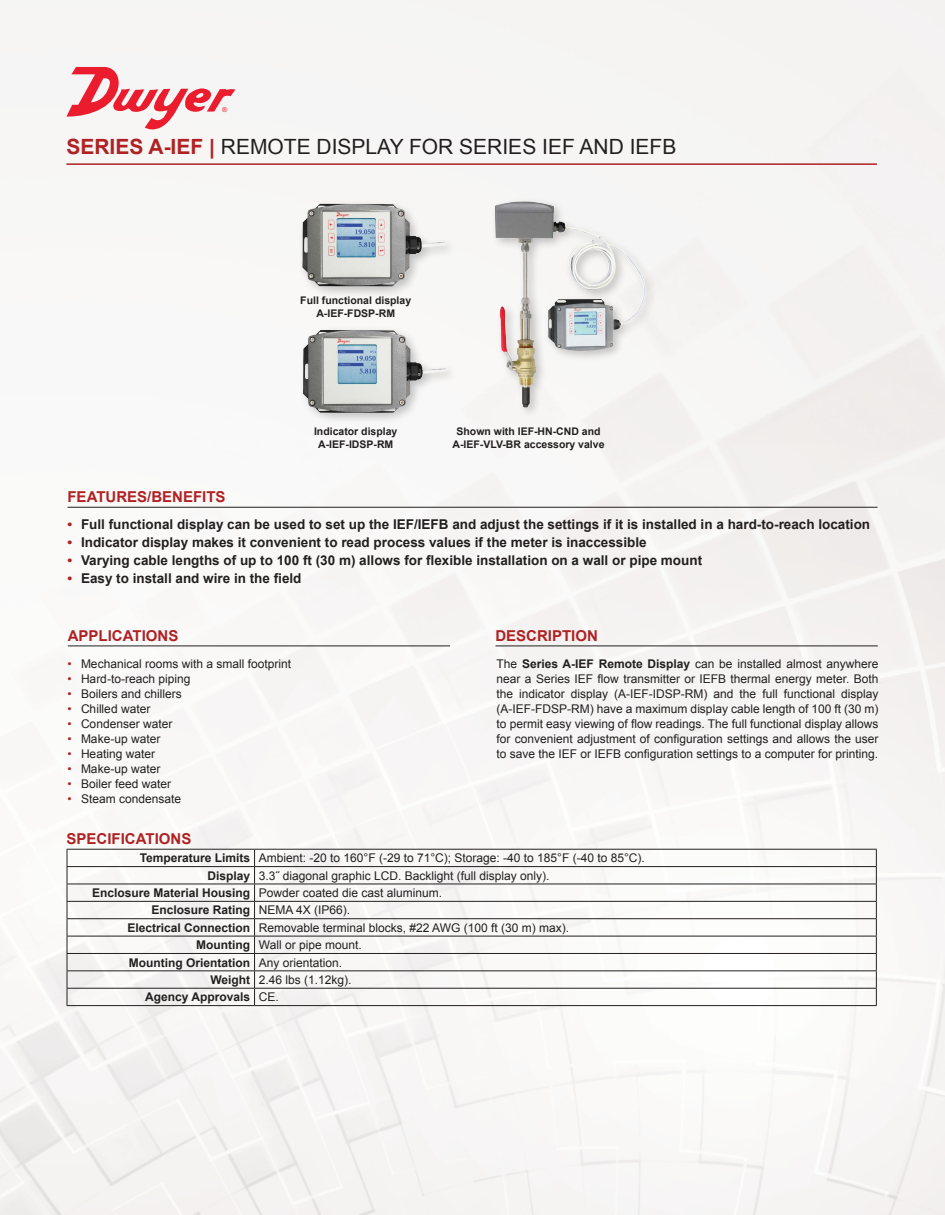
<style>
.page{position:relative;width:945px;height:1215px;background:#fff}
.page>*{position:absolute;margin:0;border:0;box-sizing:border-box;transform-origin:0 0}
.t1{font:21px "Arial";color:#231f20}
.t2{font:700 15px "Arial";color:#af2123}
.t3{font:700 13.5px "Arial";color:#231f20}
.Paragraph{font:12px/15px "Arial";color:#231f20;text-align:justify}
.t4{font:700 12px "Arial";color:#231f20}
.Paragraph-2{font:700 10.5px "Arial";color:#231f20}
.s1{font-weight:700;color:#af2123}
.s2{color:#af2123}
.s3{font-weight:700}
</style>
<div class="page">
<hr style="left:68px;top:507px;width:810px;height:1px;background:#231f20">
<hr style="left:495px;top:646px;width:383px;height:1px;background:#231f20">
<hr style="left:68px;top:646px;width:382px;height:1px;background:#231f20">
<hr style="left:66px;top:163px;width:811px;height:2px;background:#af2123">
<hr style="left:67px;top:849px;width:188px;height:1px;background:#231f20">
<hr style="left:255px;top:849px;width:622px;height:1px;background:#231f20">
<hr style="left:67px;top:866px;width:188px;height:1px;background:#231f20">
<hr style="left:255px;top:866px;width:622px;height:1px;background:#231f20">
<hr style="left:67px;top:884px;width:188px;height:1px;background:#231f20">
<hr style="left:255px;top:884px;width:622px;height:1px;background:#231f20">
<hr style="left:67px;top:901px;width:188px;height:1px;background:#231f20">
<hr style="left:255px;top:901px;width:622px;height:1px;background:#231f20">
<hr style="left:67px;top:918px;width:188px;height:1px;background:#231f20">
<hr style="left:255px;top:918px;width:622px;height:1px;background:#231f20">
<hr style="left:67px;top:936px;width:188px;height:1px;background:#231f20">
<hr style="left:255px;top:936px;width:622px;height:1px;background:#231f20">
<hr style="left:67px;top:953px;width:188px;height:1px;background:#231f20">
<hr style="left:255px;top:953px;width:622px;height:1px;background:#231f20">
<hr style="left:67px;top:970px;width:188px;height:1px;background:#231f20">
<hr style="left:255px;top:970px;width:622px;height:1px;background:#231f20">
<hr style="left:67px;top:988px;width:188px;height:1px;background:#231f20">
<svg style="left:67px;top:850px;width:1px;height:155px"></svg>
<hr style="left:255px;top:988px;width:622px;height:1px;background:#231f20">
<svg style="left:876px;top:850px;width:1px;height:155px"></svg>
<hr style="left:67px;top:1005px;width:188px;height:1px;background:#231f20">
<hr style="left:255px;top:1005px;width:622px;height:1px;background:#231f20">
<svg style="left:254px;top:850px;width:1px;height:155px"></svg>
<div style="left:298px;top:199px;width:159px;height:100px;background:#231f20;opacity:.25"></div>
<img style="left:302px;top:204px;width:144px;height:83px">
<div style="left:298px;top:326px;width:160px;height:99px;background:#231f20;opacity:.25"></div>
<img style="left:303px;top:330px;width:143px;height:83px">
<div style="left:491px;top:197px;width:166px;height:222px;background:#231f20;opacity:.25"></div>
<img style="left:495px;top:202px;width:28px;height:158px">
<svg style="left:66px;top:67px;width:169px;height:62px"></svg>
<p class="t1" style="left:66px;top:133px;width:611px"><span class="s1">SERIES A-IEF |</span> REMOTE DISPLAY FOR SERIES IEF AND IEFB</p>
<p class="t2" style="left:68px;top:487px;width:160px">FEATURES/BENEFITS</p>
<p class="Paragraph-2" style="left:300px;top:293px;width:112px">Full functional display</p>
<p class="Paragraph-2" style="left:316px;top:306px;width:80px">A-IEF-FDSP-RM</p>
<p class="Paragraph-2" style="left:314px;top:424px;width:85px">Indicator display</p>
<p class="Paragraph-2" style="left:318px;top:437px;width:77px">A-IEF-IDSP-RM</p>
<p class="Paragraph-2" style="left:457px;top:424px;width:146px">Shown with IEF-HN-CND and</p>
<p class="Paragraph-2" style="left:452px;top:437px;width:154px">A-IEF-VLV-BR accessory valve</p>
<p class="t3" style="left:68px;top:515px;width:804px"><span class="s2">•</span> Full functional display can be used to set up the IEF/IEFB and adjust the settings if it is installed in a hard-to-reach location</p>
<p class="t3" style="left:68px;top:533px;width:581px"><span class="s2">•</span> Indicator display makes it convenient to read process values if the meter is inaccessible</p>
<p class="t3" style="left:68px;top:551px;width:636px"><span class="s2">•</span> Varying cable lengths of up to 100 ft (30 m) allows for flexible installation on a wall or pipe mount</p>
<p class="t3" style="left:68px;top:569px;width:236px"><span class="s2">•</span> Easy to install and wire in the field</p>
<p class="t2" style="left:68px;top:626px;width:112px">APPLICATIONS</p>
<p class="t2" style="left:495px;top:626px;width:104px">DESCRIPTION</p>
<p class="Paragraph" style="left:68px;top:656px;width:225px"><span class="s2">•</span> Mechanical rooms with a small footprint</p>
<p class="Paragraph" style="left:68px;top:671px;width:124px"><span class="s2">•</span> Hard-to-reach piping</p>
<p class="Paragraph" style="left:68px;top:686px;width:116px"><span class="s2">•</span> Boilers and chillers</p>
<p class="Paragraph" style="left:68px;top:701px;width:84px"><span class="s2">•</span> Chilled water</p>
<p class="Paragraph" style="left:68px;top:716px;width:106px"><span class="s2">•</span> Condenser water</p>
<p class="Paragraph" style="left:68px;top:731px;width:94px"><span class="s2">•</span> Make-up water</p>
<p class="Paragraph" style="left:68px;top:746px;width:89px"><span class="s2">•</span> Heating water</p>
<p class="Paragraph" style="left:68px;top:761px;width:94px"><span class="s2">•</span> Make-up water</p>
<p class="Paragraph" style="left:68px;top:776px;width:105px"><span class="s2">•</span> Boiler feed water</p>
<p class="Paragraph" style="left:68px;top:791px;width:115px"><span class="s2">•</span> Steam condensate</p>
<p class="Paragraph" style="left:497px;top:656px;width:384px">The <span class="s3">Series A-IEF Remote Display</span> can be installed almost anywhere near a Series IEF flow transmitter or IEFB thermal energy meter. Both the indicator display (A-IEF-IDSP-RM) and the full functional display (A-IEF-FDSP-RM) have a maximum display cable length of 100 ft (30 m) to permit easy viewing of flow readings. The full functional display allows for convenient adjustment of configuration settings and allows the user to save the IEF or IEFB configuration settings to a computer for printing.</p>
<p class="t2" style="left:67px;top:829px;width:126px">SPECIFICATIONS</p>
<p class="t4" style="left:140px;top:850px;width:112px">Temperature Limits</p>
<p class="Paragraph" style="left:259px;top:851px;width:388px">Ambient: -20 to 160°F (-29 to 71°C); Storage: -40 to 185°F (-40 to 85°C).</p>
<p class="t4" style="left:208px;top:867px;width:44px">Display</p>
<p class="Paragraph" style="left:259px;top:868px;width:292px">3.3˝ diagonal graphic LCD. Backlight (full display only).</p>
<p class="t4" style="left:92px;top:885px;width:160px">Enclosure Material Housing</p>
<p class="Paragraph" style="left:259px;top:885px;width:185px">Powder coated die cast aluminum.</p>
<p class="t4" style="left:152px;top:902px;width:100px">Enclosure Rating</p>
<p class="Paragraph" style="left:259px;top:903px;width:93px">NEMA 4X (IP66).</p>
<p class="t4" style="left:128px;top:920px;width:124px">Electrical Connection</p>
<p class="Paragraph" style="left:259px;top:920px;width:312px">Removable terminal blocks, #22 AWG (100 ft (30 m) max).</p>
<p class="t4" style="left:196px;top:937px;width:55px">Mounting</p>
<p class="Paragraph" style="left:259px;top:938px;width:104px">Wall or pipe mount.</p>
<p class="t4" style="left:129px;top:954px;width:123px">Mounting Orientation</p>
<p class="Paragraph" style="left:259px;top:955px;width:85px">Any orientation.</p>
<p class="t4" style="left:210px;top:972px;width:41px">Weight</p>
<p class="Paragraph" style="left:259px;top:972px;width:94px">2.46 lbs (1.12kg).</p>
<p class="t4" style="left:145px;top:989px;width:106px">Agency Approvals</p>
<p class="Paragraph" style="left:259px;top:990px;width:22px">CE.</p>
</div>
